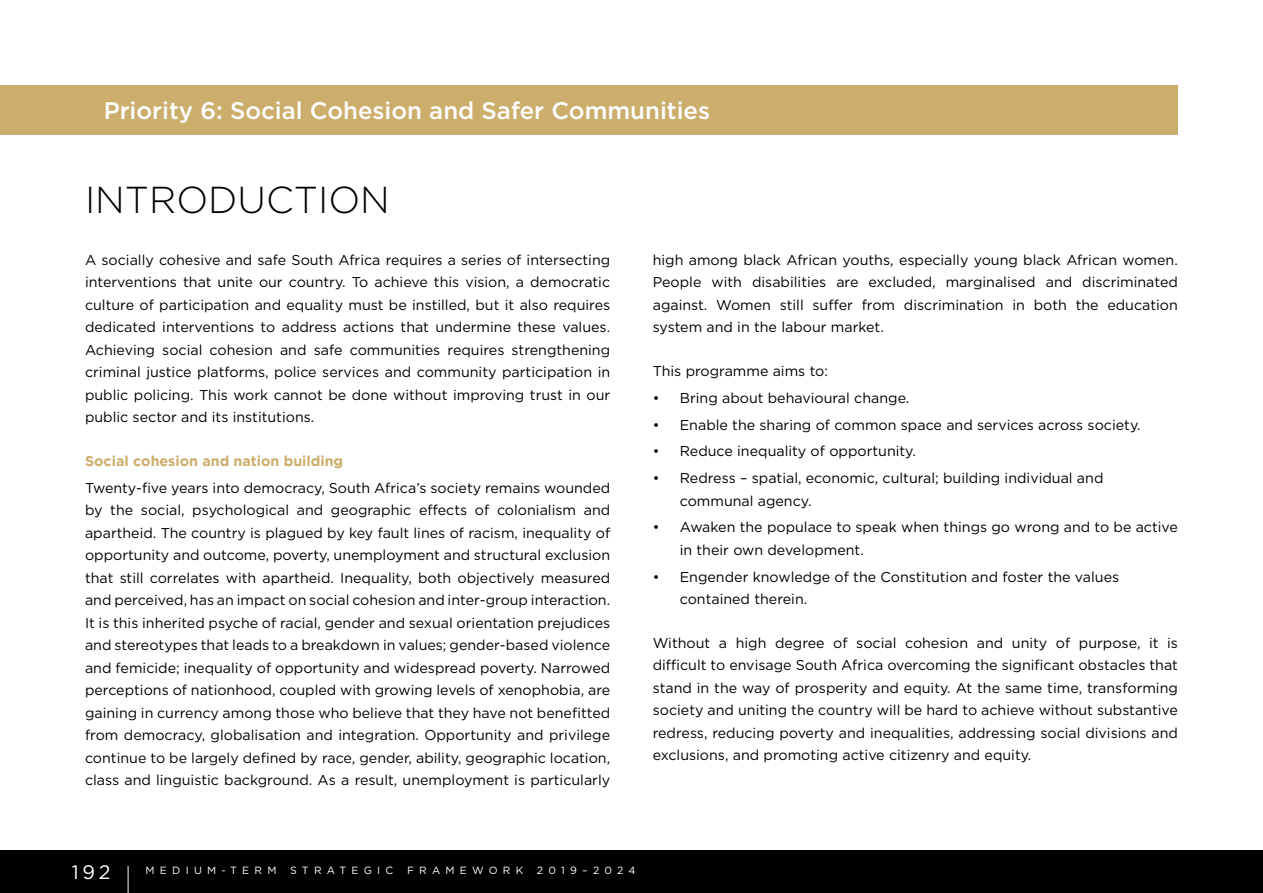
<style>
.page{position:relative;width:1263px;height:893px;background:#fff}
.page>*{position:absolute;margin:0;border:0;box-sizing:border-box;transform-origin:0 0}
.t1{font:300 37.5px "Gotham";color:#000}
.t2{font:500 24px "Gotham";color:#fff}
.t3{font:19.5px "Gotham";color:#fff}
.t4{font:14.25px/22.5px "Gotham";color:#000;text-align:justify}
.t5{font:700 14.25px "Gotham";color:#ccae6c}
.t6{font:10.5px "Gotham";letter-spacing:.5em;color:#fff}
</style>
<div class="page">
<div style="left:0;top:850px;width:1263px;height:43px;background:#000"></div>
<svg style="left:128px;top:866px;width:1px;height:27px"></svg>
<div style="left:0;top:85px;width:1178px;height:50px;background:#ccae6c"></div>
<h2 class="t2" style="left:104px;top:95px;width:608px">Priority 6: Social Cohesion and Safer Communities</h2>
<h1 class="t1" style="left:85px;top:176px;width:306px">INTRODUCTION</h1>
<p class="t4" style="left:85px;top:248px;width:527px">A socially cohesive and safe South Africa requires a series of intersecting interventions that unite our country. To achieve this vision, a democratic culture of participation and equality must be instilled, but it also requires dedicated interventions to address actions that undermine these values.<br>Achieving social cohesion and safe communities requires strengthening criminal justice platforms, police services and community participation in public policing. This work cannot be done without improving trust in our public sector and its institutions.</p>
<p class="t5" style="left:85px;top:453px;width:260px">Social cohesion and nation building</p>
<p class="t4" style="left:85px;top:476px;width:527px">Twenty-five years into democracy, South Africa’s society remains wounded by the social, psychological and geographic effects of colonialism and apartheid. The country is plagued by key fault lines of racism, inequality of opportunity and outcome, poverty, unemployment and structural exclusion that still correlates with apartheid. Inequality, both objectively measured and perceived, has an impact on social cohesion and inter-group interaction.<br>It is this inherited psyche of racial, gender and sexual orientation prejudices and stereotypes that leads to a breakdown in values; gender-based violence and femicide; inequality of opportunity and widespread poverty. Narrowed perceptions of nationhood, coupled with growing levels of xenophobia, are gaining in currency among those who believe that they have not benefitted from democracy, globalisation and integration. Opportunity and privilege continue to be largely defined by race, gender, ability, geographic location, class and linguistic background. As a result, unemployment is particularly</p>
<p class="t4" style="left:653px;top:248px;width:527px">high among black African youths, especially young black African women.<br>People with disabilities are excluded, marginalised and discriminated against. Women still suffer from discrimination in both the education system and in the labour market.</p>
<p class="t4" style="left:653px;top:360px;width:177px">This programme aims to:</p>
<p class="t4" style="left:653px;top:386px;width:258px">• Bring about behavioural change.</p>
<p class="t4" style="left:653px;top:413px;width:489px">• Enable the sharing of common space and services across society.</p>
<p class="t4" style="left:653px;top:440px;width:265px">• Reduce inequality of opportunity.</p>
<p class="t4" style="left:680px;top:467px;width:425px;text-indent:-27px">• Redress – spatial, economic, cultural; building individual and communal agency.</p>
<p class="t4" style="left:680px;top:516px;width:500px;text-indent:-27px">• Awaken the populace to speak when things go wrong and to be active in their own development.</p>
<p class="t4" style="left:680px;top:565px;width:441px;text-indent:-27px">• Engender knowledge of the Constitution and foster the values contained therein.</p>
<p class="t4" style="left:653px;top:631px;width:527px">Without a high degree of social cohesion and unity of purpose, it is difficult to envisage South Africa overcoming the significant obstacles that stand in the way of prosperity and equity. At the same time, transforming society and uniting the country will be hard to achieve without substantive redress, reducing poverty and inequalities, addressing social divisions and exclusions, and promoting active citizenry and equity.</p>
<h3 class="t3" style="left:72px;top:859px;width:40px">192</h3>
<p class="t6" style="left:146px;top:864px;width:132px">MEDIUM-TERM</p>
<p class="t6" style="left:290px;top:864px;width:105px">STRATEGIC</p>
<p class="t6" style="left:407px;top:864px;width:118px">FRAMEWORK</p>
<p class="t6" style="left:537px;top:864px;width:100px">2019–2024</p>
</div>
